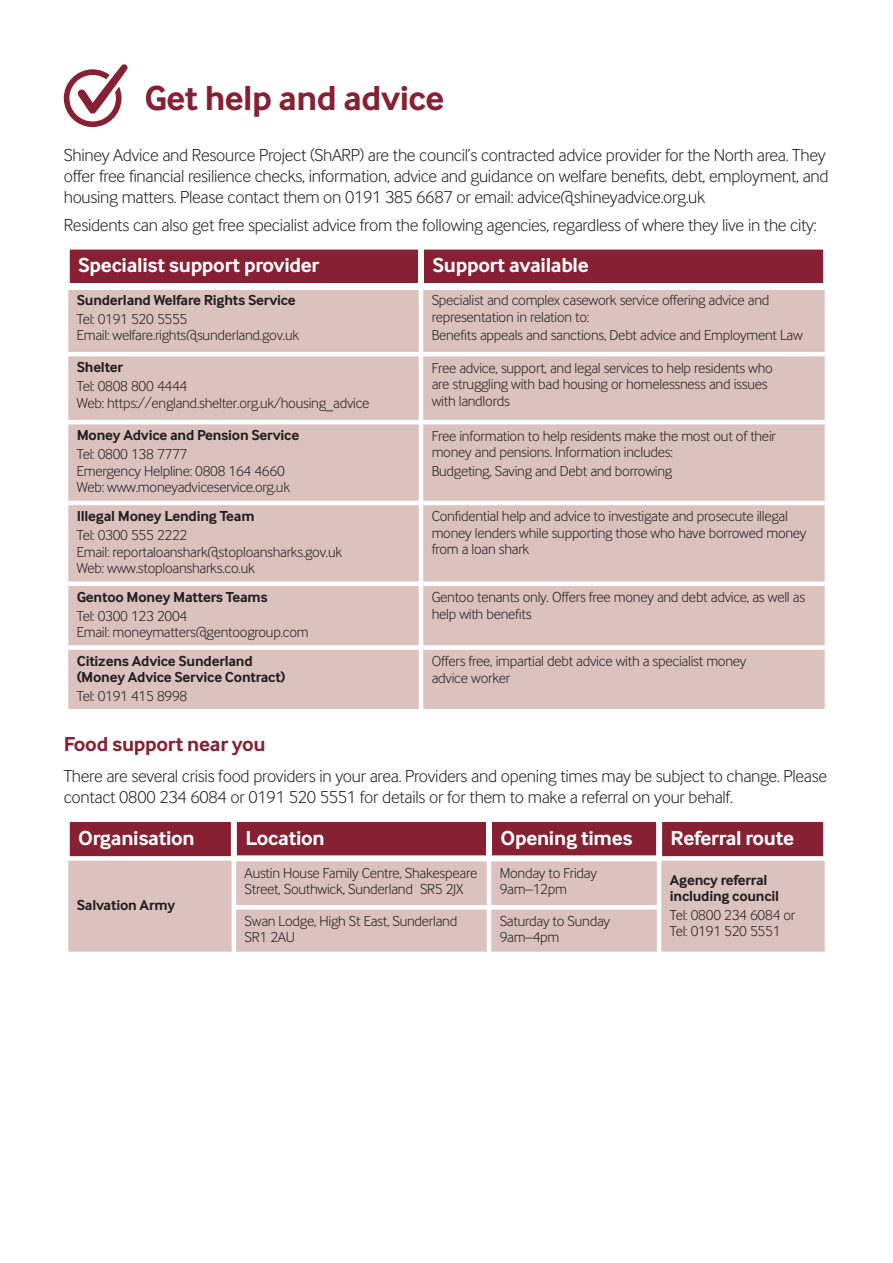
<style>
.page{position:relative;width:893px;height:1263px;background:#fff}
.page>*{position:absolute;margin:0;border:0;box-sizing:border-box;transform-origin:0 0}
.t1{font:700 36px "Inter Face Da Ma";letter-spacing:-.015em;color:#872033}
.t2{font:700 21px "Inter Face Da Ma";letter-spacing:-.015em;color:#fff}
.t3{font:700 21px "Inter Face Da Ma";letter-spacing:-.015em;color:#872033}
.t4{font:18px/21px "Inter Face Da Ma Lt";letter-spacing:-.015em;color:#231f20}
.t5{font:15px/16.5px "Inter Face Da Ma Lt";letter-spacing:-.015em;color:#231f20}
.t6{font:700 15px/16.5px "Inter Face Da Ma";letter-spacing:-.015em;color:#231f20}
</style>
<div class="page">
<svg style="left:64px;top:64px;width:64px;height:63px"></svg>
<div style="left:68px;top:289px;width:351px;height:63px;background:#dcc2be"></div>
<div style="left:423px;top:289px;width:402px;height:63px;background:#dcc2be"></div>
<div style="left:68px;top:356px;width:351px;height:64px;background:#dcc2be"></div>
<div style="left:423px;top:356px;width:402px;height:64px;background:#dcc2be"></div>
<div style="left:68px;top:424px;width:351px;height:77px;background:#dcc2be"></div>
<div style="left:423px;top:424px;width:402px;height:77px;background:#dcc2be"></div>
<div style="left:68px;top:505px;width:351px;height:76px;background:#dcc2be"></div>
<div style="left:423px;top:505px;width:402px;height:76px;background:#dcc2be"></div>
<div style="left:68px;top:586px;width:351px;height:59px;background:#dcc2be"></div>
<div style="left:423px;top:586px;width:402px;height:59px;background:#dcc2be"></div>
<div style="left:68px;top:650px;width:351px;height:59px;background:#dcc2be"></div>
<div style="left:423px;top:650px;width:402px;height:59px;background:#dcc2be"></div>
<div style="left:69px;top:249px;width:755px;height:34px;background:#872033"></div>
<div style="left:64px;top:287px;width:765px;height:426px;border:4px solid #fff"></div>
<div style="left:418px;top:250px;width:6px;height:33px;background:#fff"></div>
<hr style="left:419px;top:289px;width:4px;height:420px;background:#fff">
<hr style="left:68px;top:352px;width:351px;height:4px;background:#fff">
<hr style="left:423px;top:352px;width:402px;height:4px;background:#fff">
<hr style="left:68px;top:420px;width:351px;height:4px;background:#fff">
<hr style="left:423px;top:420px;width:402px;height:4px;background:#fff">
<hr style="left:68px;top:501px;width:351px;height:4px;background:#fff">
<hr style="left:423px;top:501px;width:402px;height:4px;background:#fff">
<div style="left:68px;top:581px;width:351px;height:5px;background:#fff"></div>
<div style="left:423px;top:581px;width:402px;height:5px;background:#fff"></div>
<div style="left:68px;top:645px;width:351px;height:5px;background:#fff"></div>
<div style="left:423px;top:645px;width:402px;height:5px;background:#fff"></div>
<div style="left:70px;top:822px;width:161px;height:34px;background:#872033"></div>
<div style="left:237px;top:822px;width:249px;height:33px;background:#872033"></div>
<div style="left:492px;top:822px;width:164px;height:33px;background:#872033"></div>
<div style="left:662px;top:822px;width:161px;height:34px;background:#872033"></div>
<svg style="left:68px;top:854px;width:757px;height:98px;background:#dcc3c0"></svg>
<hr style="left:657px;top:861px;width:4px;height:91px;background:#fff">
<div style="left:486px;top:822px;width:6px;height:33px;background:#fff"></div>
<hr style="left:487px;top:861px;width:4px;height:91px;background:#fff">
<hr style="left:236px;top:905px;width:251px;height:4px;background:#fff">
<hr style="left:491px;top:905px;width:166px;height:4px;background:#fff">
<h1 class="t1" style="left:144px;top:86px;width:301px">Get help and advice</h1>
<p class="t4" style="left:64px;top:147px;width:766px">Shiney Advice and Resource Project (ShARP) are the council’s contracted advice provider for the North area. They offer free financial resilience checks, information, advice and guidance on welfare benefits, debt, employment, and housing matters. Please contact them on 0191 385 6687 or email: advice@shineyadvice.org.uk</p>
<p class="t4" style="left:64px;top:216px;width:754px">Residents can also get free specialist advice from the following agencies, regardless of where they live in the city:</p>
<h2 class="t2" style="left:78px;top:258px;width:243px">Specialist support provider</h2>
<h2 class="t2" style="left:432px;top:258px;width:158px">Support available</h2>
<p class="t6" style="left:77px;top:293px;width:221px">Sunderland Welfare Rights Service</p>
<p class="t5" style="left:77px;top:312px;width:224px">Tel: 0191 520 5555<br>Email: welfare.rights@sunderland.gov.uk</p>
<p class="t5" style="left:432px;top:294px;width:339px">Specialist and complex casework service offering advice and representation in relation to:</p>
<p class="t5" style="left:432px;top:329px;width:373px">Benefits appeals and sanctions, Debt advice and Employment Law</p>
<p class="t6" style="left:77px;top:361px;width:48px">Shelter</p>
<p class="t5" style="left:77px;top:379px;width:294px">Tel: 0808 800 4444<br>Web: https://england.shelter.org.uk/housing_advice</p>
<p class="t6" style="left:77px;top:429px;width:224px">Money Advice and Pension Service</p>
<p class="t5" style="left:77px;top:448px;width:215px">Tel: 0800 138 7777<br>Emergency Helpline: 0808 164 4660<br>Web: www.moneyadviceservice.org.uk</p>
<p class="t6" style="left:77px;top:509px;width:179px">Illegal Money Lending Team</p>
<p class="t5" style="left:77px;top:528px;width:267px">Tel: 0300 555 2222<br>Email: reportaloanshark@stoploansharks.gov.uk<br>Web: www.stoploansharks.co.uk</p>
<p class="t6" style="left:77px;top:590px;width:193px">Gentoo Money Matters Teams</p>
<p class="t5" style="left:77px;top:609px;width:233px">Tel: 0300 123 2004<br>Email: moneymatters@gentoogroup.com</p>
<p class="t6" style="left:77px;top:654px;width:210px">Citizens Advice Sunderland (Money Advice Service Contract)</p>
<p class="t5" style="left:77px;top:689px;width:112px">Tel: 0191 415 8998</p>
<p class="t5" style="left:432px;top:361px;width:343px">Free advice, support, and legal services to help residents who are struggling with bad housing or homelessness and issues with landlords</p>
<p class="t5" style="left:432px;top:429px;width:346px">Free information to help residents make the most out of their money and pensions. Information includes:</p>
<p class="t5" style="left:432px;top:464px;width:242px">Budgeting, Saving and Debt and borrowing</p>
<p class="t5" style="left:432px;top:510px;width:376px">Confidential help and advice to investigate and prosecute illegal money lenders while supporting those who have borrowed money from a loan shark</p>
<p class="t5" style="left:432px;top:590px;width:375px">Gentoo tenants only. Offers free money and debt advice, as well as help with benefits</p>
<p class="t5" style="left:432px;top:654px;width:316px">Offers free, impartial debt advice with a specialist money advice worker</p>
<h2 class="t3" style="left:64px;top:737px;width:204px">Food support near you</h2>
<p class="t4" style="left:64px;top:767px;width:765px">There are several crisis food providers in your area. Providers and opening times may be subject to change. Please contact 0800 234 6084 or 0191 520 5551 for details or for them to make a referral on your behalf.</p>
<h2 class="t2" style="left:78px;top:831px;width:118px">Organisation</h2>
<h2 class="t2" style="left:245px;top:831px;width:81px">Location</h2>
<h2 class="t2" style="left:500px;top:831px;width:134px">Opening times</h2>
<h2 class="t2" style="left:671px;top:831px;width:125px">Referral route</h2>
<p class="t6" style="left:77px;top:899px;width:100px">Salvation Army</p>
<p class="t5" style="left:245px;top:866px;width:234px">Austin House Family Centre, Shakespeare<br>Street, Southwick, Sunderland SR5 2JX</p>
<p class="t5" style="left:500px;top:866px;width:99px">Monday to Friday<br>9am–12pm</p>
<p class="t6" style="left:670px;top:873px;width:111px">Agency referral including council</p>
<p class="t5" style="left:670px;top:908px;width:127px">Tel: 0800 234 6084 or<br>Tel: 0191 520 5551</p>
<p class="t5" style="left:245px;top:914px;width:214px">Swan Lodge, High St East, Sunderland<br>SR1 2AU</p>
<p class="t5" style="left:500px;top:914px;width:112px">Saturday to Sunday<br>9am–4pm</p>
</div>
